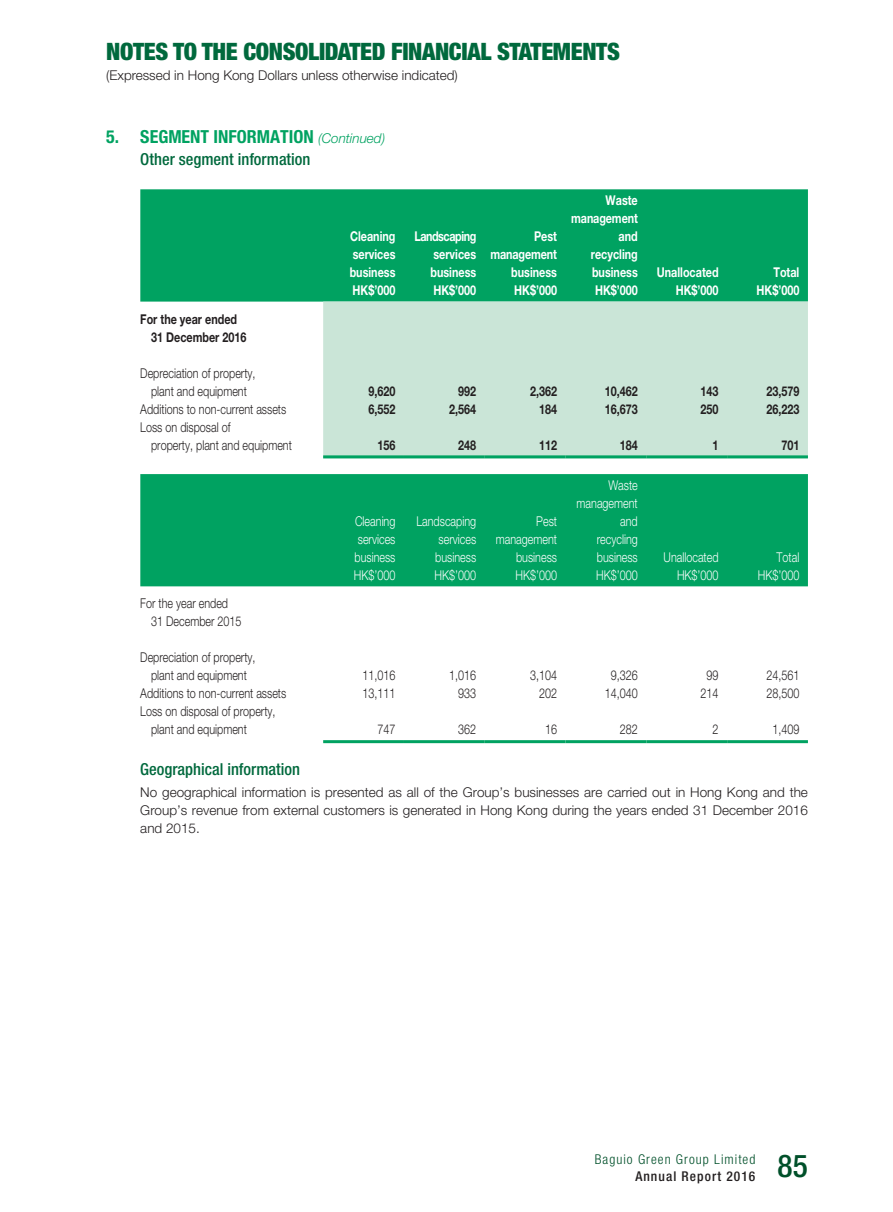
<style>
.page{position:relative;width:893px;height:1212px;background:#fff}
.page>*{position:absolute;margin:0;border:0;box-sizing:border-box;transform-origin:0 0}
.t1{font:500 condensed 31.5px "Helvetica Neue LT Std";color:#00502a}
.t2{font:900 condensed 24px "Helvetica Neue LT Std";letter-spacing:-.015em;color:#00693d}
._01_H1{font:700 condensed 18px "Helvetica Neue LT Std";color:#00a261}
._02_H2{font:500 condensed 16.5px "Helvetica Neue LT Std";color:#00693d}
._50_Table_txt{font:300 13.5px "Helvetica Neue LT Std";color:#231f20;scale:.8 1}
._00_txt{font:300 13.5px/18px "Helvetica Neue LT Std";color:#231f20;text-align:justify}
._50_Table_txt-2{font:300 13.5px "Helvetica Neue LT Std";color:#fff;scale:.8 1}
._50_Table_txt-3{font:700 13.5px "Helvetica Neue LT Std";color:#fff;scale:.8 1}
._50_Table_txt-4{font:700 13.5px "Helvetica Neue LT Std";color:#231f20;scale:.8 1}
.t3{font:300 condensed 13.5px "Helvetica Neue LT Std";letter-spacing:.075em;color:#00502a}
.t4{font:500 condensed 13.5px "Helvetica Neue LT Std";letter-spacing:.075em;color:#231f20}
._50_Table_txt-5{font:700 13.5px "Helvetica Neue LT Std";letter-spacing:-.04em;color:#fff;scale:.8 1}
.s1{font-weight:300;font-style:italic;font-stretch:normal;font-size:13.5px}
</style>
<div class="page">
<div style="left:140px;top:189px;width:668px;height:113px;background:#00a261"></div>
<div style="left:323px;top:302px;width:485px;height:153px;background:#cae5d7"></div>
<hr style="left:323px;top:455px;width:81px;height:3px;background:#00a261">
<hr style="left:404px;top:455px;width:81px;height:3px;background:#00a261">
<hr style="left:485px;top:455px;width:81px;height:3px;background:#00a261">
<hr style="left:566px;top:455px;width:80px;height:3px;background:#00a261">
<hr style="left:646px;top:455px;width:81px;height:3px;background:#00a261">
<hr style="left:727px;top:455px;width:81px;height:3px;background:#00a261">
<div style="left:140px;top:474px;width:668px;height:112px;background:#00a261"></div>
<hr style="left:323px;top:740px;width:81px;height:3px;background:#00a261">
<hr style="left:404px;top:740px;width:81px;height:3px;background:#00a261">
<hr style="left:485px;top:740px;width:81px;height:3px;background:#00a261">
<hr style="left:566px;top:740px;width:80px;height:3px;background:#00a261">
<hr style="left:646px;top:740px;width:81px;height:3px;background:#00a261">
<hr style="left:727px;top:740px;width:81px;height:3px;background:#00a261">
<h2 class="t2" style="left:106px;top:37px;width:515px">NOTES TO THE CONSOLIDATED FINANCIAL STATEMENTS</h2>
<p class="_00_txt" style="left:106px;top:66px;width:353px">(Expressed in Hong Kong Dollars unless otherwise indicated)</p>
<p class="_01_H1" style="left:106px;top:125px;width:280px">5. SEGMENT INFORMATION <span class="s1">(Continued)</span></p>
<p class="_02_H2" style="left:140px;top:149px;width:172px">Other segment information</p>
<p class="_50_Table_txt-3" style="left:350px;top:228px;width:58px">Cleaning</p>
<p class="_50_Table_txt-3" style="left:353px;top:246px;width:55px">services</p>
<p class="_50_Table_txt-3" style="left:350px;top:264px;width:59px">business</p>
<p class="_50_Table_txt-5" style="left:414px;top:228px;width:79px">Landscaping</p>
<p class="_50_Table_txt-3" style="left:433px;top:246px;width:55px">services</p>
<p class="_50_Table_txt-3" style="left:430px;top:264px;width:59px">business</p>
<p class="_50_Table_txt-3" style="left:534px;top:228px;width:30px">Pest</p>
<p class="_50_Table_txt-3" style="left:490px;top:246px;width:85px">management</p>
<p class="_50_Table_txt-3" style="left:511px;top:264px;width:59px">business</p>
<p class="_50_Table_txt-3" style="left:606px;top:192px;width:42px">Waste</p>
<p class="_50_Table_txt-3" style="left:571px;top:210px;width:85px">management</p>
<p class="_50_Table_txt-3" style="left:619px;top:228px;width:26px">and</p>
<p class="_50_Table_txt-3" style="left:591px;top:246px;width:60px">recycling</p>
<p class="_50_Table_txt-3" style="left:592px;top:264px;width:59px">business</p>
<p class="_50_Table_txt-3" style="left:657px;top:264px;width:79px">Unallocated</p>
<p class="_50_Table_txt-3" style="left:773px;top:264px;width:34px">Total</p>
<p class="_50_Table_txt-3" style="left:353px;top:282px;width:55px">HK$’000</p>
<p class="_50_Table_txt-3" style="left:433px;top:282px;width:55px">HK$’000</p>
<p class="_50_Table_txt-3" style="left:514px;top:282px;width:55px">HK$’000</p>
<p class="_50_Table_txt-3" style="left:595px;top:282px;width:55px">HK$’000</p>
<p class="_50_Table_txt-3" style="left:676px;top:282px;width:55px">HK$’000</p>
<p class="_50_Table_txt-3" style="left:757px;top:282px;width:55px">HK$’000</p>
<p class="_50_Table_txt-4" style="left:140px;top:310px;width:123px">For the year ended</p>
<p class="_50_Table_txt-4" style="left:151px;top:328px;width:121px">31 December 2016</p>
<p class="_50_Table_txt" style="left:140px;top:365px;width:146px">Depreciation of property,</p>
<p class="_50_Table_txt" style="left:151px;top:383px;width:121px">plant and equipment</p>
<p class="_50_Table_txt-4" style="left:368px;top:382px;width:35px">9,620</p>
<p class="_50_Table_txt-4" style="left:458px;top:382px;width:24px">992</p>
<p class="_50_Table_txt-4" style="left:530px;top:382px;width:35px">2,362</p>
<p class="_50_Table_txt-4" style="left:605px;top:382px;width:43px">10,462</p>
<p class="_50_Table_txt-4" style="left:701px;top:382px;width:24px">143</p>
<p class="_50_Table_txt-4" style="left:766px;top:382px;width:43px">23,579</p>
<p class="_50_Table_txt" style="left:140px;top:401px;width:184px">Additions to non-current assets</p>
<p class="_50_Table_txt-4" style="left:368px;top:400px;width:35px">6,552</p>
<p class="_50_Table_txt-4" style="left:449px;top:400px;width:35px">2,564</p>
<p class="_50_Table_txt-4" style="left:539px;top:400px;width:24px">184</p>
<p class="_50_Table_txt-4" style="left:605px;top:400px;width:43px">16,673</p>
<p class="_50_Table_txt-4" style="left:701px;top:400px;width:24px">250</p>
<p class="_50_Table_txt-4" style="left:766px;top:400px;width:43px">26,223</p>
<p class="_50_Table_txt" style="left:140px;top:419px;width:114px">Loss on disposal of</p>
<p class="_50_Table_txt" style="left:151px;top:437px;width:178px">property, plant and equipment</p>
<p class="_50_Table_txt-4" style="left:377px;top:436px;width:24px">156</p>
<p class="_50_Table_txt-4" style="left:458px;top:436px;width:24px">248</p>
<p class="_50_Table_txt-4" style="left:539px;top:436px;width:24px">112</p>
<p class="_50_Table_txt-4" style="left:620px;top:436px;width:24px">184</p>
<p class="_50_Table_txt-4" style="left:713px;top:436px;width:9px">1</p>
<p class="_50_Table_txt-4" style="left:781px;top:436px;width:24px">701</p>
<p class="_50_Table_txt-2" style="left:355px;top:513px;width:52px">Cleaning</p>
<p class="_50_Table_txt-2" style="left:358px;top:531px;width:49px">services</p>
<p class="_50_Table_txt-2" style="left:354px;top:549px;width:53px">business</p>
<p class="_50_Table_txt-2" style="left:416px;top:513px;width:76px">Landscaping</p>
<p class="_50_Table_txt-2" style="left:439px;top:531px;width:49px">services</p>
<p class="_50_Table_txt-2" style="left:435px;top:549px;width:53px">business</p>
<p class="_50_Table_txt-2" style="left:536px;top:513px;width:28px">Pest</p>
<p class="_50_Table_txt-2" style="left:496px;top:531px;width:78px">management</p>
<p class="_50_Table_txt-2" style="left:516px;top:549px;width:53px">business</p>
<p class="_50_Table_txt-2" style="left:608px;top:477px;width:38px">Waste</p>
<p class="_50_Table_txt-2" style="left:577px;top:495px;width:78px">management</p>
<p class="_50_Table_txt-2" style="left:620px;top:513px;width:24px">and</p>
<p class="_50_Table_txt-2" style="left:597px;top:531px;width:53px">recycling</p>
<p class="_50_Table_txt-2" style="left:597px;top:549px;width:53px">business</p>
<p class="_50_Table_txt-2" style="left:664px;top:549px;width:70px">Unallocated</p>
<p class="_50_Table_txt-2" style="left:777px;top:549px;width:30px">Total</p>
<p class="_50_Table_txt-2" style="left:354px;top:567px;width:54px">HK$’000</p>
<p class="_50_Table_txt-2" style="left:435px;top:567px;width:54px">HK$’000</p>
<p class="_50_Table_txt-2" style="left:515px;top:567px;width:54px">HK$’000</p>
<p class="_50_Table_txt-2" style="left:596px;top:567px;width:54px">HK$’000</p>
<p class="_50_Table_txt-2" style="left:677px;top:567px;width:54px">HK$’000</p>
<p class="_50_Table_txt-2" style="left:758px;top:567px;width:54px">HK$’000</p>
<p class="_50_Table_txt" style="left:140px;top:595px;width:111px">For the year ended</p>
<p class="_50_Table_txt" style="left:151px;top:613px;width:115px">31 December 2015</p>
<p class="_50_Table_txt" style="left:140px;top:649px;width:146px">Depreciation of property,</p>
<p class="_50_Table_txt" style="left:151px;top:667px;width:121px">plant and equipment</p>
<p class="_50_Table_txt" style="left:362px;top:667px;width:43px">11,016</p>
<p class="_50_Table_txt" style="left:449px;top:667px;width:35px">1,016</p>
<p class="_50_Table_txt" style="left:530px;top:667px;width:35px">3,104</p>
<p class="_50_Table_txt" style="left:611px;top:667px;width:35px">9,326</p>
<p class="_50_Table_txt" style="left:707px;top:667px;width:17px">99</p>
<p class="_50_Table_txt" style="left:766px;top:667px;width:43px">24,561</p>
<p class="_50_Table_txt" style="left:140px;top:685px;width:184px">Additions to non-current assets</p>
<p class="_50_Table_txt" style="left:362px;top:685px;width:43px">13,111</p>
<p class="_50_Table_txt" style="left:458px;top:685px;width:24px">933</p>
<p class="_50_Table_txt" style="left:539px;top:685px;width:24px">202</p>
<p class="_50_Table_txt" style="left:605px;top:685px;width:43px">14,040</p>
<p class="_50_Table_txt" style="left:701px;top:685px;width:24px">214</p>
<p class="_50_Table_txt" style="left:766px;top:685px;width:43px">28,500</p>
<p class="_50_Table_txt" style="left:140px;top:703px;width:171px">Loss on disposal of property,</p>
<p class="_50_Table_txt" style="left:151px;top:721px;width:121px">plant and equipment</p>
<p class="_50_Table_txt" style="left:377px;top:721px;width:24px">747</p>
<p class="_50_Table_txt" style="left:458px;top:721px;width:24px">362</p>
<p class="_50_Table_txt" style="left:545px;top:721px;width:17px">16</p>
<p class="_50_Table_txt" style="left:620px;top:721px;width:24px">282</p>
<p class="_50_Table_txt" style="left:713px;top:721px;width:9px">2</p>
<p class="_50_Table_txt" style="left:772px;top:721px;width:35px">1,409</p>
<p class="_02_H2" style="left:140px;top:759px;width:161px">Geographical information</p>
<p class="_00_txt" style="left:140px;top:783px;width:669px">No geographical information is presented as all of the Group’s businesses are carried out in Hong Kong and the Group’s revenue from external customers is generated in Hong Kong during the years ended 31 December 2016 and 2015.</p>
<p class="t3" style="left:595px;top:1151px;width:162px">Baguio Green Group Limited</p>
<p class="t4" style="left:635px;top:1168px;width:122px">Annual Report 2016</p>
<h1 class="t1" style="left:777px;top:1147px;width:32px">85</h1>
</div>
